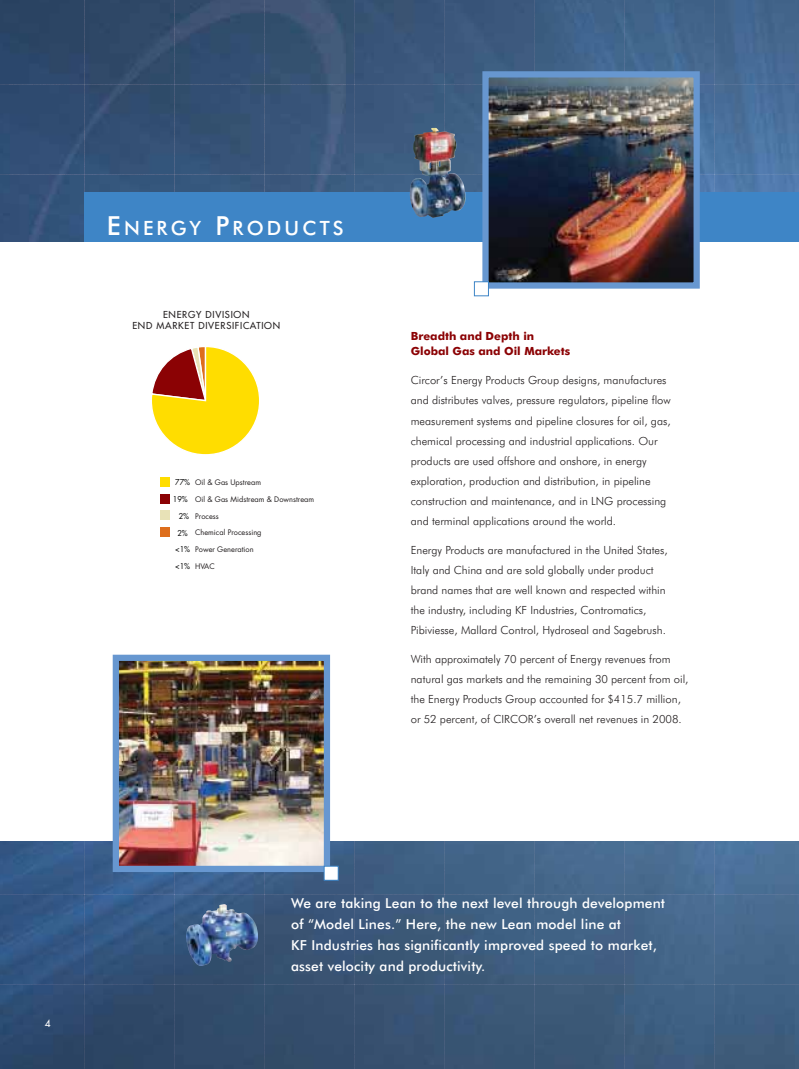
<style>
.page{position:relative;width:799px;height:1069px;background:#fff}
.page>*{position:absolute;margin:0;border:0;box-sizing:border-box;transform-origin:0 0}
.t1{font:500 19.75px "Futura BT";letter-spacing:.16em;color:#fff}
.t2{font:500 13.75px/21.2px "Futura BT";letter-spacing:.01em;color:#fff}
.t3{font:300 11.25px/20px "Futura BT";color:#231f20}
.t4{font:700 11.25px/15px "Futura BT";color:#8b0204}
.t5{font:10px "Futura";color:#fff}
.t6{font:9.38px/11.2px "Futura";letter-spacing:.075em;color:#231f20;text-align:center}
.t7{font:7.38px "Futura";color:#231f20}
.s1{font-size:26.25px}
.s2{font-size:7.88px;color:#020303}
</style>
<div class="page">
<img style="left:0;top:0;width:799px;height:1069px">
<img style="left:84px;top:840px;width:1px;height:229px">
<img style="left:174px;top:872px;width:1px;height:197px">
<img style="left:354px;top:0;width:1px;height:1069px">
<img style="left:264px;top:872px;width:1px;height:197px">
<img style="left:444px;top:0;width:1px;height:1069px">
<img style="left:534px;top:0;width:1px;height:1069px">
<img style="left:624px;top:0;width:1px;height:1069px">
<img style="left:714px;top:0;width:1px;height:1069px">
<img style="left:0;top:84px;width:799px;height:1px">
<img style="left:0;top:174px;width:799px;height:1px">
<img style="left:0;top:894px;width:799px;height:1px">
<img style="left:0;top:984px;width:799px;height:1px">
<img style="left:10px;top:0;width:336px;height:242px">
<img style="left:84px;top:0;width:1px;height:192px">
<img style="left:174px;top:0;width:1px;height:192px">
<img style="left:264px;top:0;width:1px;height:192px">
<img style="left:10px;top:84px;width:336px;height:1px">
<img style="left:10px;top:174px;width:336px;height:1px">
<div style="left:0;top:242px;width:799px;height:598px;background:#fff"></div>
<div style="left:84px;top:192px;width:715px;height:50px;background:#3e85c6"></div>
<img style="left:489px;top:78px;width:204px;height:204px">
<div style="left:482px;top:71px;width:218px;height:218px;border:6px solid #6797d0"></div>
<div style="left:475px;top:282px;width:13px;height:13px;background:#fff"></div>
<div style="left:474px;top:281px;width:15px;height:15px;border:1px solid #3e85c6"></div>
<img style="left:409px;top:128px;width:58px;height:90px">
<img style="left:120px;top:662px;width:203px;height:203px">
<div style="left:113px;top:655px;width:217px;height:217px;border:6px solid #6797d0"></div>
<div style="left:160px;top:477px;width:9px;height:10px;background:#fd0"></div>
<div style="left:160px;top:494px;width:9px;height:9px;background:#8b0204"></div>
<div style="left:160px;top:511px;width:9px;height:9px;background:#e8e2b7"></div>
<div style="left:160px;top:527px;width:9px;height:9px;background:#dd6e1d"></div>
<svg style="left:152px;top:347px;width:107px;height:108px"></svg>
<img style="left:186px;top:904px;width:72px;height:63px">
<div style="left:324px;top:866px;width:14px;height:14px;background:#fff"></div>
<div style="left:324px;top:866px;width:14px;height:14px;border:1px solid #3e85c6"></div>
<h1 class="t1" style="left:107px;top:218px;width:238px"><span class="s1">E</span>NERGY <span class="s1">P</span>RODUCTS</h1>
<p class="t6" style="left:132px;top:309px;width:149px">ENERGY DIVISION<br>END MARKET DIVERSIFICATION</p>
<p class="t7" style="left:175px;top:479px;width:87px"><span class="s2">77%</span> Oil &amp; Gas Upstream</p>
<p class="t7" style="left:173px;top:496px;width:143px"><span class="s2">19%</span> Oil &amp; Gas Midstream &amp; Downstream</p>
<p class="t7" style="left:179px;top:513px;width:42px"><span class="s2">2%</span> Process</p>
<p class="t7" style="left:177px;top:529px;width:86px"><span class="s2">2%</span> Chemical Processing</p>
<p class="t7" style="left:175px;top:546px;width:80px"><span class="s2">&lt;1%</span> Power Generation</p>
<p class="t7" style="left:175px;top:563px;width:41px"><span class="s2">&lt;1%</span> HVAC</p>
<p class="t4" style="left:411px;top:329px;width:161px">Breadth and Depth in<br>Global Gas and Oil Markets</p>
<p class="t3" style="left:411px;top:371px;width:262px">Circor’s Energy Products Group designs, manufactures and distributes valves, pressure regulators, pipeline flow measurement systems and pipeline closures for oil, gas, chemical processing and industrial applications. Our products are used offshore and onshore, in energy exploration, production and distribution, in pipeline construction and maintenance, and in LNG processing and terminal applications around the world.</p>
<p class="t3" style="left:411px;top:540px;width:258px">Energy Products are manufactured in the United States, Italy and China and are sold globally under product brand names that are well known and respected within the industry, including KF Industries, Contromatics, Pibiviesse, Mallard Control, Hydroseal and Sagebrush.</p>
<p class="t3" style="left:411px;top:649px;width:279px">With approximately 70 percent of Energy revenues from natural gas markets and the remaining 30 percent from oil, the Energy Products Group accounted for $415.7 million, or 52 percent, of CIRCOR’s overall net revenues in 2008.</p>
<p class="t5" style="left:45px;top:1018px;width:7px">4</p>
<p class="t2" style="left:291px;top:893px;width:375px">We are taking Lean to the next level through development of “Model Lines.” Here, the new Lean model line at<br>KF Industries has significantly improved speed to market, asset velocity and productivity.</p>
</div>
